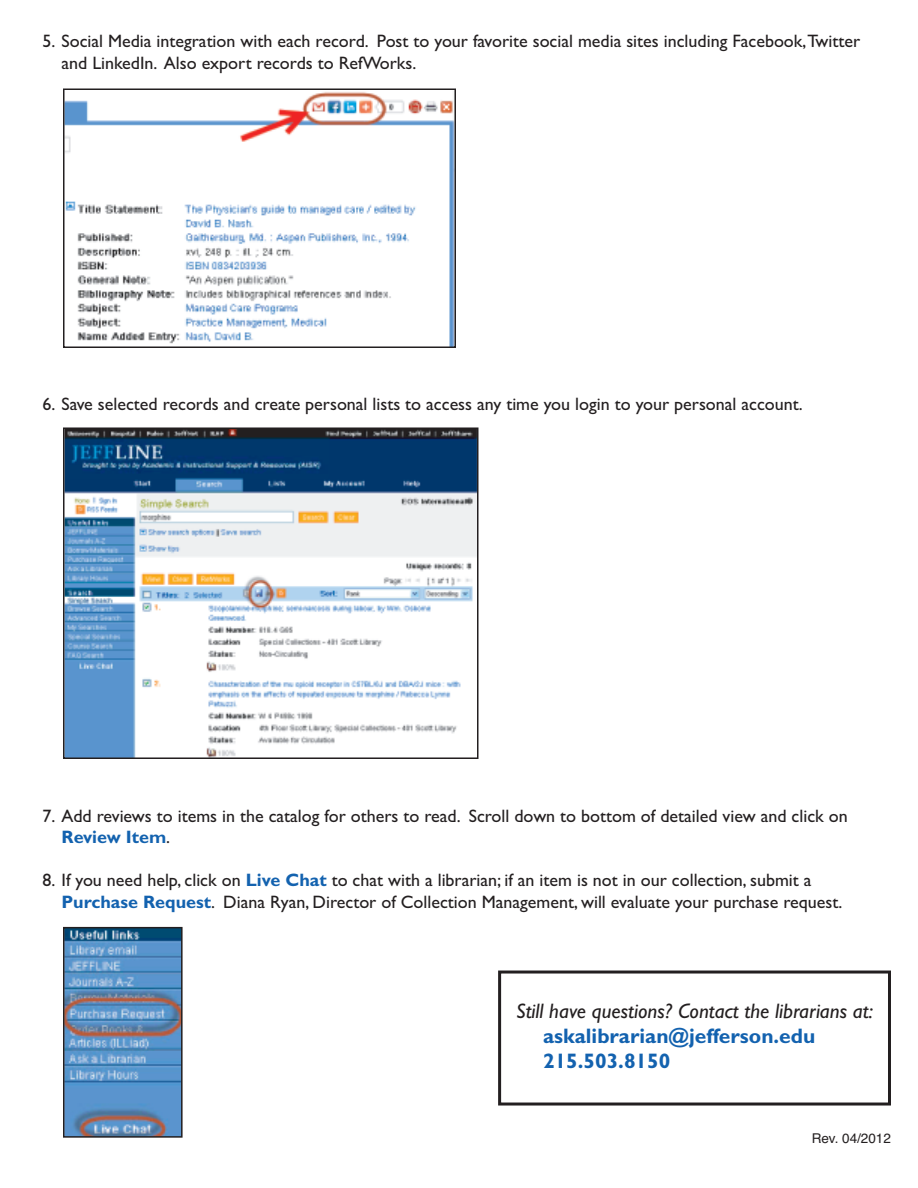
<style>
.page{position:relative;width:918px;height:1188px;background:#fff}
.page>*{position:absolute;margin:0;border:0;box-sizing:border-box;transform-origin:0 0}
.t1{font:italic 21px "Gill Sans";color:#231f20}
.t2{font:700 21px/25.2px "Gill Sans";color:#1362af}
.t3{font:18px/21.6px "Gill Sans";color:#231f20}
.t4{font:13.5px "Helvetica";color:#231f20}
.s1{font-weight:700;color:#1362af}
</style>
<div class="page">
<img style="left:66px;top:92px;width:387px;height:253px">
<div style="left:63px;top:88px;width:393px;height:260px;border:2px solid #231f20"></div>
<img style="left:66px;top:430px;width:410px;height:326px">
<div style="left:63px;top:427px;width:416px;height:332px;border:2px solid #231f20"></div>
<img style="left:66px;top:930px;width:114px;height:205px">
<div style="left:63px;top:927px;width:120px;height:211px;border:2px solid #231f20"></div>
<div style="left:498px;top:971px;width:393px;height:135px;border:3px solid #231f20"></div>
<p class="t3" style="left:61px;top:30px;width:800px;text-indent:-19px">5. Social Media integration with each record. Post to your favorite social media sites including Facebook,Twitter and LinkedIn. Also export records to RefWorks.</p>
<p class="t3" style="left:43px;top:393px;width:762px">6. Save selected records and create personal lists to access any time you login to your personal account.</p>
<p class="t3" style="left:62px;top:805px;width:788px;text-indent:-19px">7. Add reviews to items in the catalog for others to read. Scroll down to bottom of detailed view and click on<br><span class="s1">Review Item</span>.</p>
<p class="t3" style="left:62px;top:869px;width:782px;text-indent:-19px">8. If you need help, click on <span class="s1">Live Chat</span> to chat with a librarian; if an item is not in our collection, submit a<br><span class="s1">Purchase Request</span>. Diana Ryan, Director of Collection Management, will evaluate your purchase request.</p>
<p class="t1" style="left:516px;top:998px;width:358px">Still have questions? Contact the librarians at:</p>
<p class="t2" style="left:543px;top:1023px;width:274px">askalibrarian@jefferson.edu<br>215.503.8150</p>
<p class="t4" style="left:812px;top:1130px;width:81px">Rev. 04/2012</p>
</div>
